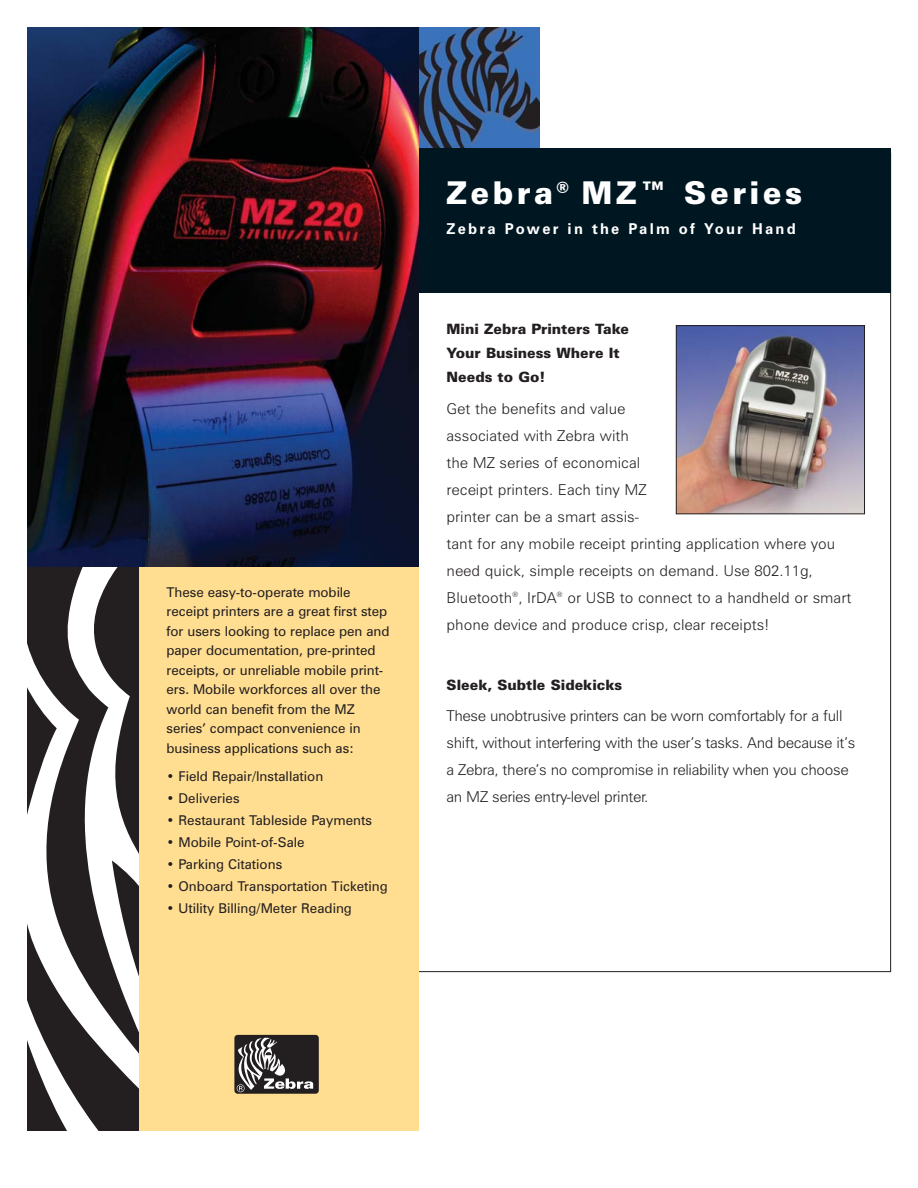
<style>
.page{position:relative;width:918px;height:1188px;background:#fff}
.page>*{position:absolute;margin:0;border:0;box-sizing:border-box;transform-origin:0 0}
.t1{font:900 31.5px "Zurich BT";letter-spacing:.105em;color:#fff}
.t2{font:300 15px/27px "Zurich BT";color:#231f20}
.t3{font:300 15px/27px "Zurich BT";letter-spacing:-.02em;color:#231f20}
.t4{font:700 15px "Zurich BT";letter-spacing:.15em;color:#fff}
.t5{font:900 14.25px/24px "Zurich BT";color:#231f20}
.t6{font:13.5px/19.5px "Zurich BT";letter-spacing:-.005em;color:#231f20}
</style>
<div class="page">
<svg style="left:27px;top:567px;width:112px;height:431px;fill:#231f20"></svg>
<svg style="left:27px;top:998px;width:112px;height:133px"></svg>
<img style="left:418px;top:27px;width:122px;height:121px">
<div style="left:139px;top:555px;width:279px;height:576px;background:#ffdd91"></div>
<div style="left:404px;top:148px;width:487px;height:145px;background:#001722"></div>
<div style="left:234px;top:1035px;width:85px;height:59px;background:#231f20;border-radius:3px"></div>
<svg style="left:236px;top:1038px;width:77px;height:54px"></svg>
<img style="left:27px;top:27px;width:391px;height:540px">
<img style="left:678px;top:327px;width:185px;height:185px">
<div style="left:676px;top:325px;width:189px;height:189px;border:1px solid #231f20"></div>
<p class="t6" style="left:166px;top:584px;width:225px">These easy-to-operate mobile receipt printers are a great first step for users looking to replace pen and paper documentation, pre-printed receipts, or unreliable mobile print&shy;ers. Mobile workforces all over the world can benefit from the MZ series’ compact convenience in business applications such as:</p>
<p class="t6" style="left:166px;top:767px;width:158px">• Field Repair/Installation</p>
<p class="t6" style="left:166px;top:789px;width:75px">• Deliveries</p>
<p class="t6" style="left:166px;top:811px;width:207px">• Restaurant Tableside Payments</p>
<p class="t6" style="left:166px;top:833px;width:140px">• Mobile Point-of-Sale</p>
<p class="t6" style="left:166px;top:855px;width:117px">• Parking Citations</p>
<p class="t6" style="left:166px;top:877px;width:223px">• Onboard Transportation Ticketing</p>
<p class="t6" style="left:166px;top:899px;width:187px">• Utility Billing/Meter Reading</p>
<h1 class="t1" style="left:447px;top:182px;width:357px">Zebra<sup>®</sup> MZ™ Series</h1>
<p class="t4" style="left:447px;top:224px;width:351px">Zebra Power in the Palm of Your Hand</p>
<p class="t5" style="left:447px;top:318px;width:184px">Mini Zebra Printers Take<br>Your Business Where It<br>Needs to Go!</p>
<p class="t2" style="left:447px;top:396px;width:406px">Get the benefits and value<br>associated with Zebra with<br>the MZ series of economical<br>receipt printers. Each tiny MZ<br>printer can be a smart assis-<br>tant for any mobile receipt printing application where you need quick, simple receipts on demand. Use 802.11g, Bluetooth<sup>®</sup>, IrDA<sup>®</sup> or USB to connect to a handheld or smart phone device and produce crisp, clear receipts!</p>
<p class="t5" style="left:447px;top:674px;width:177px">Sleek, Subtle Sidekicks</p>
<p class="t3" style="left:447px;top:704px;width:410px">These unobtrusive printers can be worn comfortably for a full shift, without interfering with the user’s tasks. And because it’s a Zebra, there’s no compromise in reliability when you choose an MZ series entry-level printer.</p>
</div>
